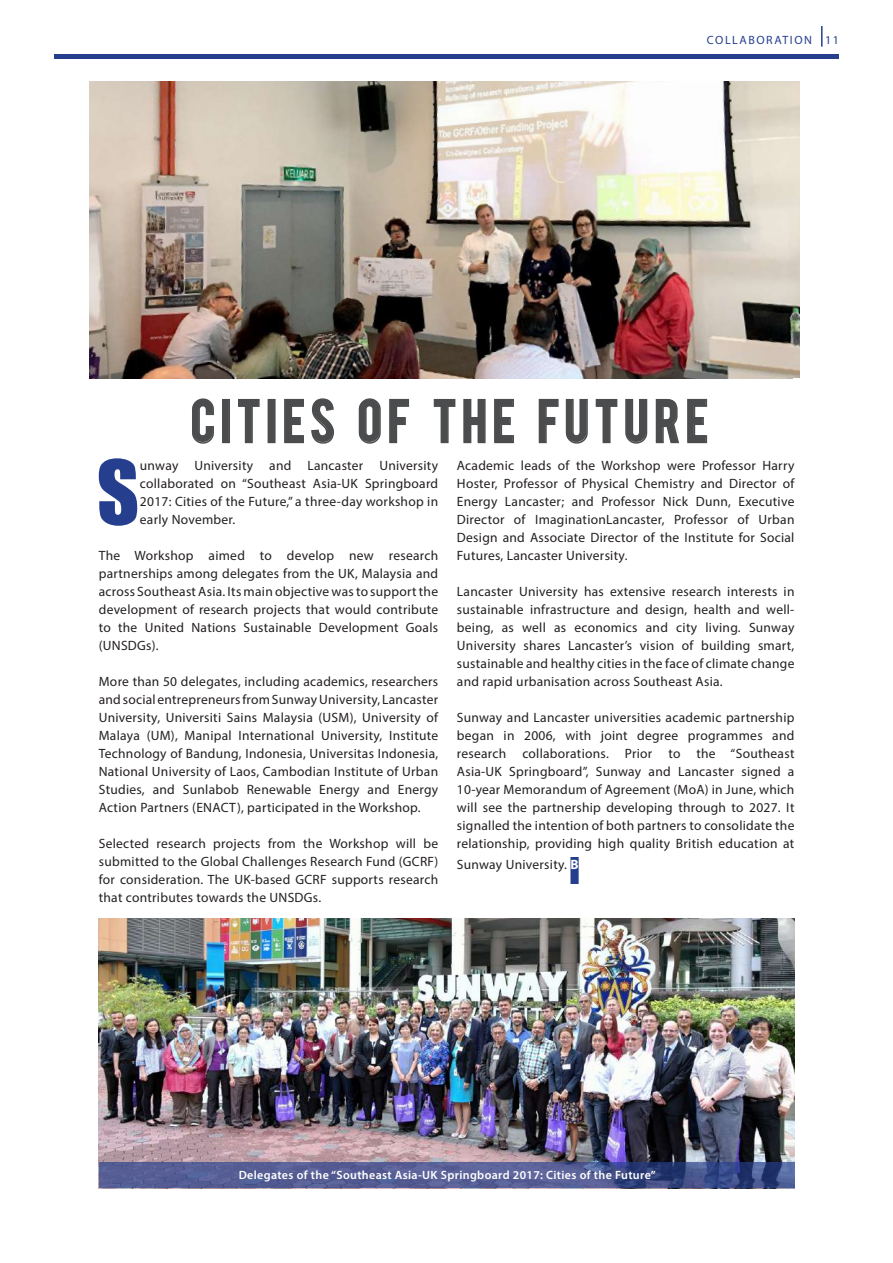
<style>
.page{position:relative;width:893px;height:1263px;background:#fff}
.page>*{position:absolute;margin:0;border:0;box-sizing:border-box;transform-origin:0 0}
.t1{font:81.75px "Impact";color:#253f8e}
.t2{font:48px "Bebas";letter-spacing:.105em;color:#4b4c4d}
.t3{font:13.5px/18px "Myriad Pro";letter-spacing:.02em;color:#231f20;text-align:justify}
.t4{font:600 12px "Myriad Pro";letter-spacing:.03em;color:#fff}
.t5{font:12px "Myriad Pro";letter-spacing:.13em;color:#253f8e}
.s1{font-weight:700;color:#fff}
</style>
<div class="page">
<div style="left:54px;top:54px;width:785px;height:5px;background:#253f8e"></div>
<svg style="left:821px;top:26px;width:1px;height:21px"></svg>
<svg style="left:192px;top:398px;width:22px;height:46px"></svg>
<div style="left:222px;top:399px;width:8px;height:44px;border:2px solid #4b4c4d"></div>
<svg style="left:238px;top:399px;width:22px;height:45px"></svg>
<div style="left:268px;top:399px;width:8px;height:44px;border:2px solid #4b4c4d"></div>
<svg style="left:284px;top:398px;width:50px;height:46px"></svg>
<svg style="left:358px;top:398px;width:23px;height:46px"></svg>
<svg style="left:389px;top:398px;width:21px;height:46px"></svg>
<svg style="left:433px;top:399px;width:23px;height:45px"></svg>
<svg style="left:463px;top:399px;width:23px;height:45px"></svg>
<svg style="left:494px;top:398px;width:20px;height:46px"></svg>
<svg style="left:538px;top:398px;width:21px;height:46px"></svg>
<svg style="left:565px;top:399px;width:23px;height:45px"></svg>
<svg style="left:595px;top:399px;width:23px;height:45px"></svg>
<svg style="left:625px;top:399px;width:23px;height:45px"></svg>
<svg style="left:655px;top:399px;width:24px;height:45px"></svg>
<svg style="left:687px;top:398px;width:21px;height:46px"></svg>
<div style="left:570px;top:857px;width:9px;height:27px;background:#253f8e"></div>
<img style="left:90px;top:81px;width:709px;height:297px">
<img style="left:98px;top:918px;width:697px;height:270px">
<svg style="left:99px;top:1162px;width:696px;height:25px;background:#4e5890"></svg>
<p class="t5" style="left:707px;top:32px;width:133px">COLLABORATION 11</p>
<h2 class="t2" style="left:191px;top:386px;width:519px">CITIES OF THE FUTURE</h2>
<h1 class="t1" style="left:97px;top:429px;width:44px">S</h1>
<p class="t3" style="left:140px;top:457px;width:300px">unway University and Lancaster University collaborated on “Southeast Asia-UK Springboard 2017: Cities of the Future,” a three-day workshop in early November.</p>
<p class="t3" style="left:99px;top:547px;width:341px">The Workshop aimed to develop new research partnerships among delegates from the UK, Malaysia and across Southeast Asia. Its main objective was to support the development of research projects that would contribute to the United Nations Sustainable Development Goals (UNSDGs).</p>
<p class="t3" style="left:99px;top:673px;width:341px">More than 50 delegates, including academics, researchers and social entrepreneurs from Sunway University, Lancaster University, Universiti Sains Malaysia (USM), University of Malaya (UM), Manipal International University, Institute Technology of Bandung, Indonesia, Universitas Indonesia, National University of Laos, Cambodian Institute of Urban Studies, and Sunlabob Renewable Energy and Energy Action Partners (ENACT), participated in the Workshop.</p>
<p class="t3" style="left:99px;top:835px;width:341px">Selected research projects from the Workshop will be submitted to the Global Challenges Research Fund (GCRF) for consideration. The UK-based GCRF supports research that contributes towards the UNSDGs.</p>
<p class="t3" style="left:457px;top:456px;width:339px">Academic leads of the Workshop were Professor Harry Hoster, Professor of Physical Chemistry and Director of Energy Lancaster; and Professor Nick Dunn, Executive Director of ImaginationLancaster, Professor of Urban Design and Associate Director of the Institute for Social Futures, Lancaster University.</p>
<p class="t3" style="left:457px;top:582px;width:339px">Lancaster University has extensive research interests in sustainable infrastructure and design, health and well&shy;being, as well as economics and city living. Sunway University shares Lancaster’s vision of building smart, sustainable and healthy cities in the face of climate change and rapid urbanisation across Southeast Asia.</p>
<p class="t3" style="left:457px;top:708px;width:339px">Sunway and Lancaster universities academic partnership began in 2006, with joint degree programmes and research collaborations. Prior to the “Southeast Asia-UK Springboard”, Sunway and Lancaster signed a 10-year Memorandum of Agreement (MoA) in June, which will see the partnership developing through to 2027. It signalled the intention of both partners to consolidate the relationship, providing high quality British education at</p>
<p class="t3" style="left:457px;top:855px;width:123px">Sunway University. <span class="s1">B</span></p>
<p class="t4" style="left:239px;top:1167px;width:419px">Delegates of the “Southeast Asia-UK Springboard 2017: Cities of the Future”</p>
</div>
